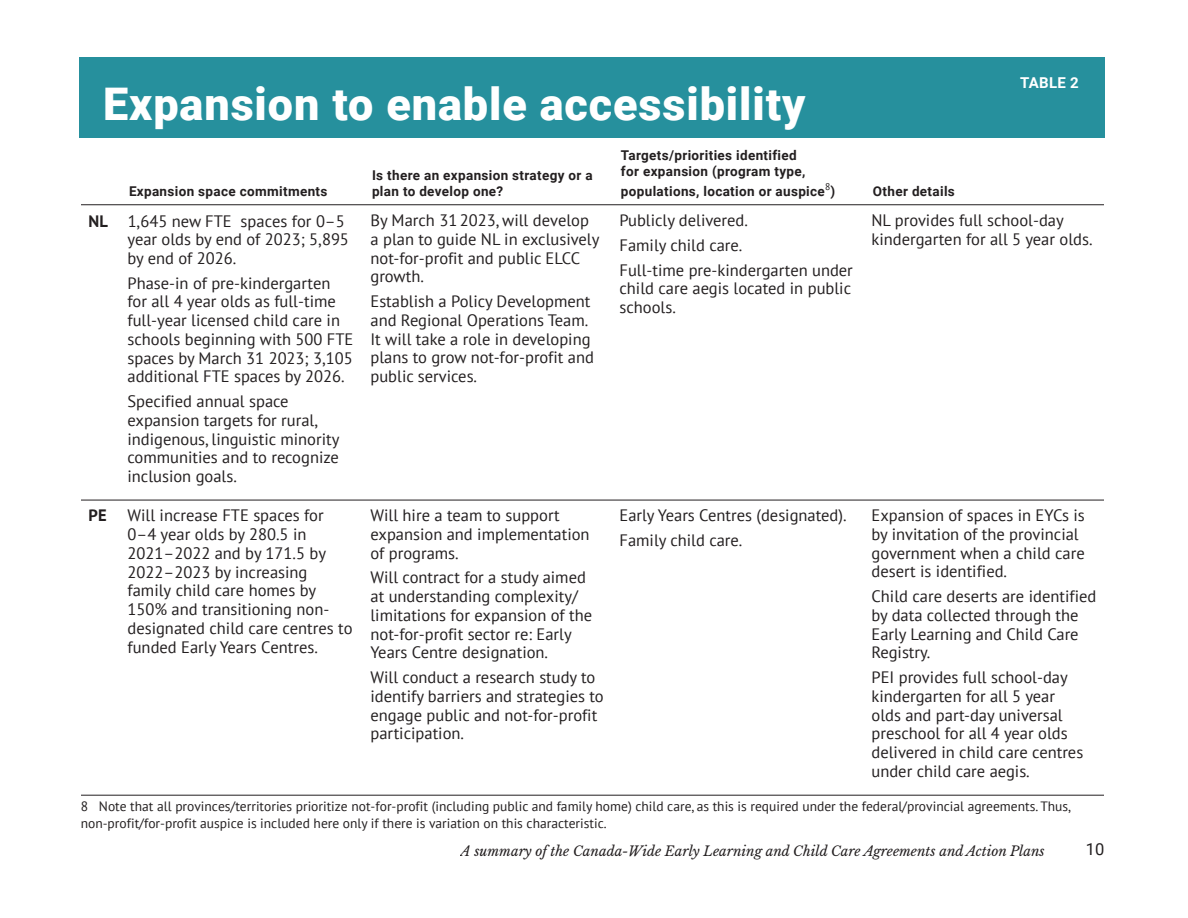
<style>
.page{position:relative;width:1188px;height:918px;background:#fff}
.page>*{position:absolute;margin:0;border:0;box-sizing:border-box;transform-origin:0 0}
.h1_para{font:900 45px "Roboto";letter-spacing:.02em;color:#fff}
.PPT_TABLE_text{font:16.5px/18.8px "PT Sans";color:#231f20}
.t1{font:16.5px "Roboto";color:#231f20}
.New_Normal{font:700 16.5px "PT Sans";color:#231f20}
.New_Normal-2{font:700 15px "Roboto";letter-spacing:.02em;color:#fff}
.PPT_TABLE_text-2{font:13.5px/16.5px "PT Sans";color:#231f20}
.PPT_TABLE_text-3{font:700 13.5px/16.2px "Roboto";letter-spacing:.025em;color:#231f20}
.t2{font:italic 13.5px "Libre Baskerville";color:#231f20}
.s1{font-weight:700}
.s2{font-style:inherit}
</style>
<div class="page">
<div style="left:80px;top:57px;width:1026px;height:81px;background:#26909d"></div>
<hr style="left:81px;top:500px;width:39px;height:1px;background:#231f20">
<hr style="left:120px;top:500px;width:243px;height:1px;background:#231f20">
<hr style="left:363px;top:500px;width:249px;height:1px;background:#231f20">
<hr style="left:612px;top:500px;width:252px;height:1px;background:#231f20">
<hr style="left:864px;top:500px;width:240px;height:1px;background:#231f20">
<hr style="left:81px;top:204px;width:39px;height:1px;background:#231f20">
<hr style="left:120px;top:204px;width:243px;height:1px;background:#231f20">
<hr style="left:363px;top:204px;width:249px;height:1px;background:#231f20">
<hr style="left:612px;top:204px;width:252px;height:1px;background:#231f20">
<hr style="left:864px;top:204px;width:240px;height:1px;background:#231f20">
<hr style="left:81px;top:795px;width:39px;height:1px;background:#231f20">
<hr style="left:120px;top:795px;width:243px;height:1px;background:#231f20">
<hr style="left:363px;top:795px;width:249px;height:1px;background:#231f20">
<hr style="left:612px;top:795px;width:252px;height:1px;background:#231f20">
<hr style="left:864px;top:795px;width:240px;height:1px;background:#231f20">
<p class="h1_para" style="left:103px;top:72px;width:704px">Expansion to enable accessibility</p>
<p class="PPT_TABLE_text-3" style="left:129px;top:182px;width:200px">Expansion space commitments</p>
<p class="PPT_TABLE_text-3" style="left:372px;top:166px;width:222px">Is there an expansion strategy or a plan to develop one?</p>
<p class="PPT_TABLE_text-3" style="left:621px;top:146px;width:186px">Targets/priorities identified for expansion (program type,</p>
<p class="PPT_TABLE_text-3" style="left:621px;top:182px;width:216px">populations, location or auspice<sup>8</sup>)</p>
<p class="PPT_TABLE_text-3" style="left:873px;top:182px;width:83px">Other details</p>
<p class="New_Normal-2" style="left:1020px;top:72px;width:60px">TABLE 2</p>
<p class="PPT_TABLE_text" style="left:128px;top:211px;width:223px;text-indent:-39px"><span class="s1">NL</span> 1,645 new FTE spaces for 0<span class="s2">–</span>5 year olds by end of 2023; 5,895 by end of 2026.</p>
<p class="PPT_TABLE_text" style="left:128px;top:273px;width:227px">Phase-in of pre-kindergarten for all 4 year olds as full-time full-year licensed child care in schools beginning with 500 FTE spaces by March 31 2023; 3,105 additional FTE spaces by 2026.</p>
<p class="PPT_TABLE_text" style="left:128px;top:391px;width:213px">Specified annual space expansion targets for rural, indigenous, linguistic minority communities and to recognize inclusion goals.</p>
<p class="PPT_TABLE_text" style="left:371px;top:211px;width:230px">By March 31 2023, will develop a plan to guide NL in exclusively not-for-profit and public ELCC growth.</p>
<p class="PPT_TABLE_text" style="left:371px;top:292px;width:225px">Establish a Policy Development and Regional Operations Team.<br>It will take a role in developing plans to grow not-for-profit and public services.</p>
<p class="PPT_TABLE_text" style="left:620px;top:211px;width:130px">Publicly delivered.</p>
<p class="PPT_TABLE_text" style="left:620px;top:235px;width:124px">Family child care.</p>
<p class="PPT_TABLE_text" style="left:620px;top:260px;width:235px;text-align:justify">Full-time pre-kindergarten under child care aegis located in public schools.</p>
<p class="PPT_TABLE_text" style="left:872px;top:211px;width:223px">NL provides full school-day kindergarten for all 5 year olds.</p>
<p class="PPT_TABLE_text" style="left:872px;top:506px;width:215px">Expansion of spaces in EYCs is by invitation of the provincial government when a child care desert is identified.</p>
<p class="PPT_TABLE_text" style="left:872px;top:587px;width:226px">Child care deserts are identified by data collected through the<br>Early Learning and Child Care<br>Registry.</p>
<p class="PPT_TABLE_text" style="left:872px;top:668px;width:213px">PEI provides full school-day kindergarten for all 5 year olds and part-day universal preschool for all 4 year olds delivered in child care centres under child care aegis.</p>
<p class="PPT_TABLE_text-2" style="left:81px;top:798px;width:992px">8 Note that all provinces/territories prioritize not-for-profit (including public and family home) child care, as this is required under the federal/provincial agreements. Thus, non-profit/for-profit auspice is included here only if there is variation on this characteristic.</p>
<p class="PPT_TABLE_text" style="left:620px;top:506px;width:229px">Early Years Centres (designated).</p>
<p class="PPT_TABLE_text" style="left:620px;top:530px;width:124px">Family child care.</p>
<p class="New_Normal" style="left:88px;top:505px;width:20px">PE</p>
<p class="PPT_TABLE_text" style="left:128px;top:506px;width:227px">Will increase FTE spaces for<br>0<span class="s2">–</span>4 year olds by 280.5 in<br>2021<span class="s2">–</span>2022 and by 171.5 by<br>2022<span class="s2">–</span>2023 by increasing family child care homes by<br>150% and transitioning non&shy;designated child care centres to funded Early Years Centres.</p>
<p class="PPT_TABLE_text" style="left:371px;top:506px;width:221px">Will hire a team to support expansion and implementation of programs.</p>
<p class="PPT_TABLE_text" style="left:371px;top:568px;width:223px">Will contract for a study aimed at understanding complexity/ limitations for expansion of the not-for-profit sector re: Early<br>Years Centre designation.</p>
<p class="PPT_TABLE_text" style="left:371px;top:668px;width:235px">Will conduct a research study to identify barriers and strategies to engage public and not-for-profit participation.</p>
<p class="t2" style="left:460px;top:843px;width:586px">A summary of the Canada-Wide Early Learning and Child Care Agreements and Action Plans</p>
<p class="t1" style="left:1086px;top:837px;width:20px">10</p>
</div>
